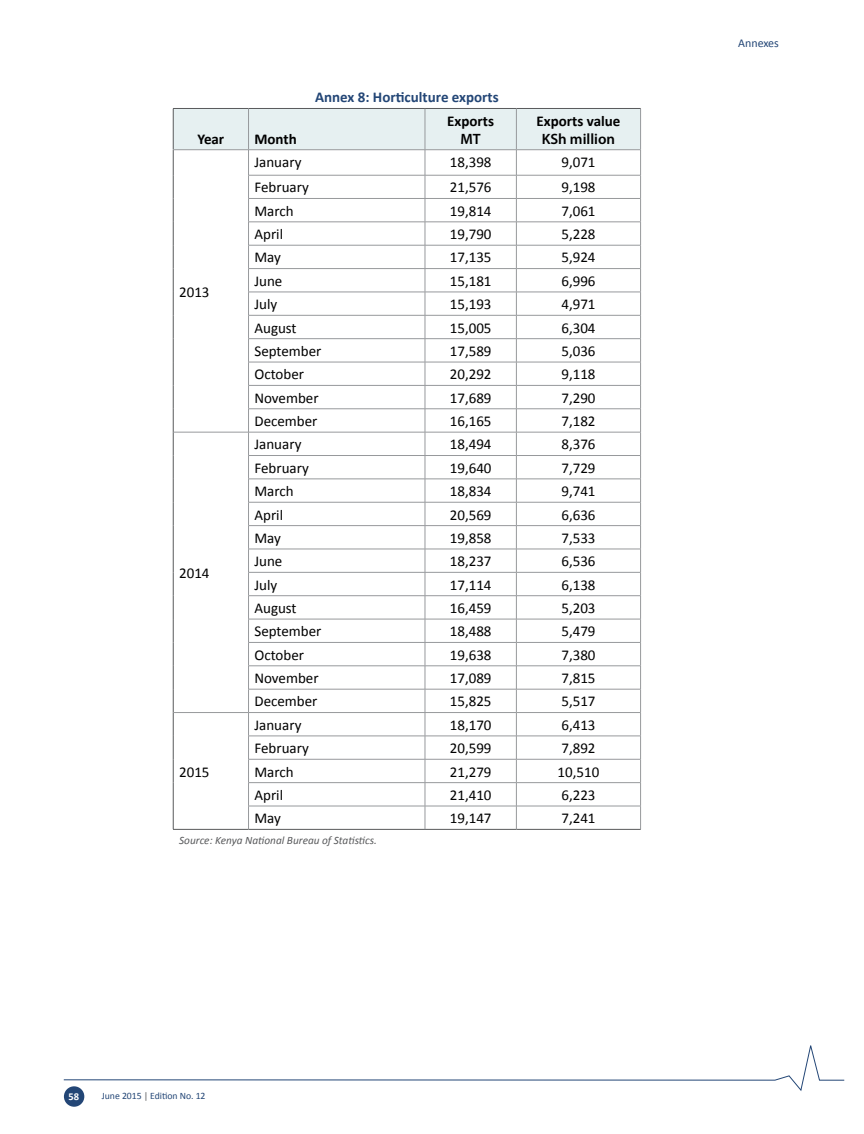
<style>
.page{position:relative;width:864px;height:1134px;background:#fff}
.page>*{position:absolute;margin:0;border:0;box-sizing:border-box;transform-origin:0 0}
.t1{font:15px "Calibri";color:#000}
.t2{font:700 15px "Calibri";color:#000}
.t3{font:700 15px "Calibri";color:#234676}
.t4{font:600 15px "Myriad Pro";color:#000}
.t5{font:12px "Calibri";color:#234676}
.t6{font:italic 11.25px "Calibri";color:#58595b}
.t7{font:700 10.5px "Calibri";color:#fff}
.t8{font:9.75px "Calibri";letter-spacing:-.005em;color:#234676}
.s1{color:#58595b}
</style>
<div class="page">
<svg style="left:63px;top:1045px;width:782px;height:47px"></svg>
<div style="left:64px;top:1086px;width:20px;height:21px;background:#234676;border-radius:50%"></div>
<hr style="left:173px;top:829px;width:76px;height:1px;background:#58595b">
<hr style="left:249px;top:829px;width:176px;height:1px;background:#58595b">
<hr style="left:425px;top:829px;width:91px;height:1px;background:#58595b">
<hr style="left:516px;top:829px;width:125px;height:1px;background:#58595b">
<svg style="left:173px;top:109px;width:468px;height:720px"></svg>
<hr style="left:173px;top:108px;width:76px;height:1px;background:#58595b">
<hr style="left:173px;top:109px;width:1px;height:41px;background:#58595b">
<hr style="left:249px;top:108px;width:176px;height:1px;background:#58595b">
<hr style="left:425px;top:108px;width:91px;height:1px;background:#58595b">
<hr style="left:516px;top:108px;width:125px;height:1px;background:#58595b">
<hr style="left:248px;top:109px;width:1px;height:41px;background:#97999c">
<hr style="left:425px;top:109px;width:1px;height:41px;background:#97999c">
<hr style="left:516px;top:109px;width:1px;height:41px;background:#97999c">
<hr style="left:640px;top:109px;width:1px;height:41px;background:#97999c">
<hr style="left:173px;top:149px;width:76px;height:1px;background:#97999c">
<hr style="left:249px;top:149px;width:176px;height:1px;background:#97999c">
<hr style="left:425px;top:149px;width:91px;height:1px;background:#97999c">
<hr style="left:516px;top:149px;width:125px;height:1px;background:#97999c">
<p class="t2" style="left:197px;top:129px;width:28px">Year</p>
<p class="t2" style="left:254px;top:129px;width:44px">Month</p>
<p class="t3" style="left:315px;top:88px;width:185px">Annex 8: Horticulture exports</p>
<p class="t2" style="left:447px;top:111px;width:48px">Exports</p>
<p class="t4" style="left:461px;top:129px;width:22px">MT</p>
<p class="t2" style="left:537px;top:111px;width:85px">Exports value</p>
<p class="t4" style="left:542px;top:129px;width:75px">KSh million</p>
<p class="t1" style="left:179px;top:282px;width:32px">2013</p>
<p class="t1" style="left:179px;top:564px;width:32px">2014</p>
<p class="t1" style="left:254px;top:153px;width:49px">January</p>
<p class="t1" style="left:450px;top:153px;width:43px">18,398</p>
<p class="t1" style="left:561px;top:153px;width:36px">9,071</p>
<p class="t1" style="left:254px;top:178px;width:56px">February</p>
<p class="t1" style="left:450px;top:178px;width:43px">21,576</p>
<p class="t1" style="left:561px;top:178px;width:36px">9,198</p>
<p class="t1" style="left:254px;top:201px;width:41px">March</p>
<p class="t1" style="left:450px;top:201px;width:43px">19,814</p>
<p class="t1" style="left:561px;top:201px;width:36px">7,061</p>
<p class="t1" style="left:254px;top:225px;width:30px">April</p>
<p class="t1" style="left:450px;top:225px;width:43px">19,790</p>
<p class="t1" style="left:561px;top:225px;width:36px">5,228</p>
<p class="t1" style="left:254px;top:248px;width:28px">May</p>
<p class="t1" style="left:450px;top:248px;width:43px">17,135</p>
<p class="t1" style="left:561px;top:248px;width:36px">5,924</p>
<p class="t1" style="left:254px;top:271px;width:30px">June</p>
<p class="t1" style="left:450px;top:271px;width:43px">15,181</p>
<p class="t1" style="left:561px;top:271px;width:36px">6,996</p>
<p class="t1" style="left:254px;top:295px;width:24px">July</p>
<p class="t1" style="left:450px;top:295px;width:43px">15,193</p>
<p class="t1" style="left:561px;top:295px;width:36px">4,971</p>
<p class="t1" style="left:254px;top:318px;width:44px">August</p>
<p class="t1" style="left:450px;top:318px;width:43px">15,005</p>
<p class="t1" style="left:561px;top:318px;width:36px">6,304</p>
<p class="t1" style="left:254px;top:341px;width:69px">September</p>
<p class="t1" style="left:450px;top:341px;width:43px">17,589</p>
<p class="t1" style="left:561px;top:341px;width:36px">5,036</p>
<p class="t1" style="left:254px;top:365px;width:51px">October</p>
<p class="t1" style="left:450px;top:365px;width:43px">20,292</p>
<p class="t1" style="left:561px;top:365px;width:36px">9,118</p>
<p class="t1" style="left:254px;top:388px;width:66px">November</p>
<p class="t1" style="left:450px;top:388px;width:43px">17,689</p>
<p class="t1" style="left:561px;top:388px;width:36px">7,290</p>
<p class="t1" style="left:254px;top:412px;width:65px">December</p>
<p class="t1" style="left:450px;top:412px;width:43px">16,165</p>
<p class="t1" style="left:561px;top:412px;width:36px">7,182</p>
<p class="t1" style="left:254px;top:435px;width:49px">January</p>
<p class="t1" style="left:450px;top:435px;width:43px">18,494</p>
<p class="t1" style="left:561px;top:435px;width:36px">8,376</p>
<p class="t1" style="left:254px;top:458px;width:56px">February</p>
<p class="t1" style="left:450px;top:458px;width:43px">19,640</p>
<p class="t1" style="left:561px;top:458px;width:36px">7,729</p>
<p class="t1" style="left:254px;top:482px;width:41px">March</p>
<p class="t1" style="left:450px;top:482px;width:43px">18,834</p>
<p class="t1" style="left:561px;top:482px;width:36px">9,741</p>
<p class="t1" style="left:254px;top:505px;width:30px">April</p>
<p class="t1" style="left:450px;top:505px;width:43px">20,569</p>
<p class="t1" style="left:561px;top:505px;width:36px">6,636</p>
<p class="t1" style="left:254px;top:528px;width:28px">May</p>
<p class="t1" style="left:450px;top:528px;width:43px">19,858</p>
<p class="t1" style="left:561px;top:528px;width:36px">7,533</p>
<p class="t1" style="left:254px;top:552px;width:30px">June</p>
<p class="t1" style="left:450px;top:552px;width:43px">18,237</p>
<p class="t1" style="left:561px;top:552px;width:36px">6,536</p>
<p class="t1" style="left:254px;top:575px;width:24px">July</p>
<p class="t1" style="left:450px;top:575px;width:43px">17,114</p>
<p class="t1" style="left:561px;top:575px;width:36px">6,138</p>
<p class="t1" style="left:254px;top:599px;width:44px">August</p>
<p class="t1" style="left:450px;top:599px;width:43px">16,459</p>
<p class="t1" style="left:561px;top:599px;width:36px">5,203</p>
<p class="t1" style="left:254px;top:622px;width:69px">September</p>
<p class="t1" style="left:450px;top:622px;width:43px">18,488</p>
<p class="t1" style="left:561px;top:622px;width:36px">5,479</p>
<p class="t1" style="left:254px;top:645px;width:51px">October</p>
<p class="t1" style="left:450px;top:645px;width:43px">19,638</p>
<p class="t1" style="left:561px;top:645px;width:36px">7,380</p>
<p class="t1" style="left:254px;top:669px;width:66px">November</p>
<p class="t1" style="left:450px;top:669px;width:43px">17,089</p>
<p class="t1" style="left:561px;top:669px;width:36px">7,815</p>
<p class="t1" style="left:254px;top:692px;width:65px">December</p>
<p class="t1" style="left:450px;top:692px;width:43px">15,825</p>
<p class="t1" style="left:561px;top:692px;width:36px">5,517</p>
<p class="t1" style="left:254px;top:715px;width:49px">January</p>
<p class="t1" style="left:450px;top:715px;width:43px">18,170</p>
<p class="t1" style="left:561px;top:715px;width:36px">6,413</p>
<p class="t1" style="left:254px;top:739px;width:56px">February</p>
<p class="t1" style="left:450px;top:739px;width:43px">20,599</p>
<p class="t1" style="left:561px;top:739px;width:36px">7,892</p>
<p class="t1" style="left:254px;top:762px;width:41px">March</p>
<p class="t1" style="left:450px;top:762px;width:43px">21,279</p>
<p class="t1" style="left:558px;top:762px;width:43px">10,510</p>
<p class="t1" style="left:254px;top:786px;width:30px">April</p>
<p class="t1" style="left:450px;top:786px;width:43px">21,410</p>
<p class="t1" style="left:561px;top:786px;width:36px">6,223</p>
<p class="t1" style="left:254px;top:809px;width:28px">May</p>
<p class="t1" style="left:450px;top:809px;width:43px">19,147</p>
<p class="t1" style="left:561px;top:809px;width:36px">7,241</p>
<p class="t6" style="left:179px;top:832px;width:199px">Source: Kenya National Bureau of Statistics.</p>
<p class="t1" style="left:179px;top:762px;width:32px">2015</p>
<p class="t7" style="left:68px;top:1089px;width:12px">58</p>
<p class="t8" style="left:102px;top:1089px;width:105px">June 2015 <span class="s1">|</span> Edition No. 12</p>
<p class="t5" style="left:738px;top:35px;width:42px">Annexes</p>
</div>
